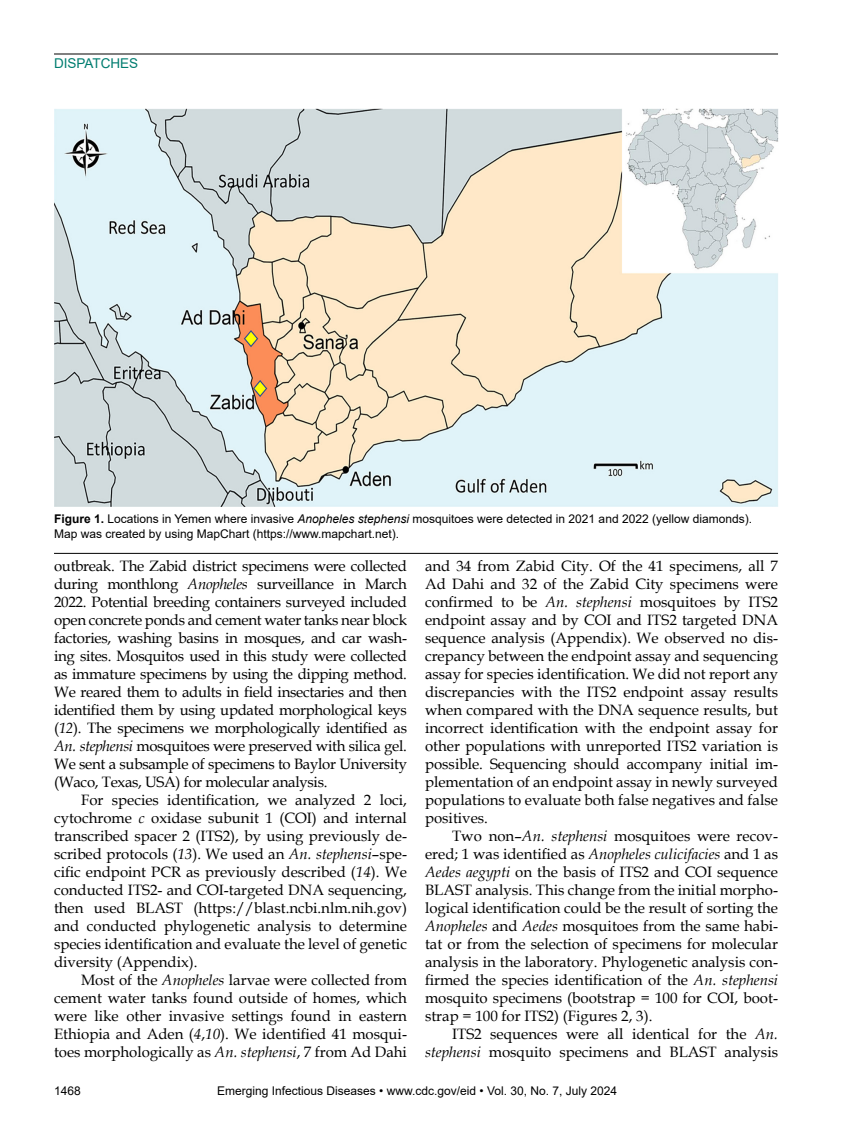
<style>
.page{position:relative;width:851px;height:1134px;background:#fff}
.page>*{position:absolute;margin:0;border:0;box-sizing:border-box;transform-origin:0 0}
.t1{font:15px/18px "Book Antiqua";color:#000;text-align:justify}
.t2{font:13.5px "Arial";color:#007d70}
.t3{font:12px/15px "Arial";color:#000}
.s1{font-weight:700}
.s2{font-style:italic}
</style>
<div class="page">
<hr style="left:54px;top:54px;width:724px;height:1px;background:#000">
<img style="left:54px;top:108px;width:724px;height:398px">
<hr style="left:54px;top:553px;width:724px;height:1px;background:#000">
<p class="t2" style="left:54px;top:54px;width:86px">DISPATCHES</p>
<p class="t3" style="left:54px;top:511px;width:699px"><span class="s1">Figure 1.</span> Locations in Yemen where invasive <span class="s2">Anopheles stephensi</span> mosquitoes were detected in 2021 and 2022 (yellow diamonds).<br>Map was created by using MapChart (https://www.mapchart.net).</p>
<p class="t1" style="left:54px;top:557px;width:354px">outbreak. The Zabid district specimens were collected during monthlong <span class="s2">Anopheles</span> surveillance in March 2022. Potential breeding containers surveyed included open concrete ponds and cement water tanks near block factories, washing basins in mosques, and car wash&shy;ing sites. Mosquitos used in this study were collected as immature specimens by using the dipping method.<br>We reared them to adults in field insectaries and then identified them by using updated morphological keys (<span class="s2">12</span>). The specimens we morphologically identified as <span class="s2">An. stephensi</span> mosquitoes were preserved with silica gel.<br>We sent a subsample of specimens to Baylor University (Waco, Texas, USA) for molecular analysis.</p>
<p class="t1" style="left:54px;top:791px;width:354px;text-indent:27px">For species identification, we analyzed 2 loci, cytochrome <span class="s2">c</span> oxidase subunit 1 (COI) and internal transcribed spacer 2 (ITS2), by using previously de&shy;scribed protocols (<span class="s2">13</span>). We used an <span class="s2">An. stephensi</span>–spe&shy;cific endpoint PCR as previously described (<span class="s2">14</span>). We conducted ITS2- and COI-targeted DNA sequencing, then used BLAST (https://blast.ncbi.nlm.nih.gov) and conducted phylogenetic analysis to determine species identification and evaluate the level of genetic diversity (Appendix).</p>
<p class="t1" style="left:54px;top:971px;width:354px;text-indent:27px">Most of the <span class="s2">Anopheles</span> larvae were collected from cement water tanks found outside of homes, which were like other invasive settings found in eastern Ethiopia and Aden (<span class="s2">4</span>,<span class="s2">10</span>). We identified 41 mosqui&shy;toes morphologically as <span class="s2">An. stephensi</span>, 7 from Ad Dahi</p>
<p class="t1" style="left:425px;top:557px;width:354px">and 34 from Zabid City. Of the 41 specimens, all 7<br>Ad Dahi and 32 of the Zabid City specimens were confirmed to be <span class="s2">An. stephensi</span> mosquitoes by ITS2 endpoint assay and by COI and ITS2 targeted DNA sequence analysis (Appendix). We observed no dis&shy;crepancy between the endpoint assay and sequencing assay for species identification. We did not report any discrepancies with the ITS2 endpoint assay results when compared with the DNA sequence results, but incorrect identification with the endpoint assay for other populations with unreported ITS2 variation is possible. Sequencing should accompany initial im&shy;plementation of an endpoint assay in newly surveyed populations to evaluate both false negatives and false positives.</p>
<p class="t1" style="left:425px;top:827px;width:354px;text-indent:27px">Two non–<span class="s2">An. stephensi</span> mosquitoes were recov&shy;ered; 1 was identified as <span class="s2">Anopheles culicifacies</span> and 1 as <span class="s2">Aedes aegypti</span> on the basis of ITS2 and COI sequence BLAST analysis. This change from the initial morpho&shy;logical identification could be the result of sorting the <span class="s2">Anopheles</span> and <span class="s2">Aedes</span> mosquitoes from the same habi&shy;tat or from the selection of specimens for molecular analysis in the laboratory. Phylogenetic analysis con&shy;firmed the species identification of the <span class="s2">An. stephensi </span>mosquito specimens (bootstrap = 100 for COI, boot&shy;strap = 100 for ITS2) (Figures 2, 3).</p>
<p class="t1" style="left:425px;top:1025px;width:354px;text-align:right">ITS2 sequences were all identical for the <span class="s2">An. stephensi</span> mosquito specimens and BLAST analysis</p>
<p class="t3" style="left:54px;top:1084px;width:28px">1468</p>
<p class="t3" style="left:217px;top:1084px;width:401px">Emerging Infectious Diseases • www.cdc.gov/eid • Vol. 30, No. 7, July 2024</p>
</div>
